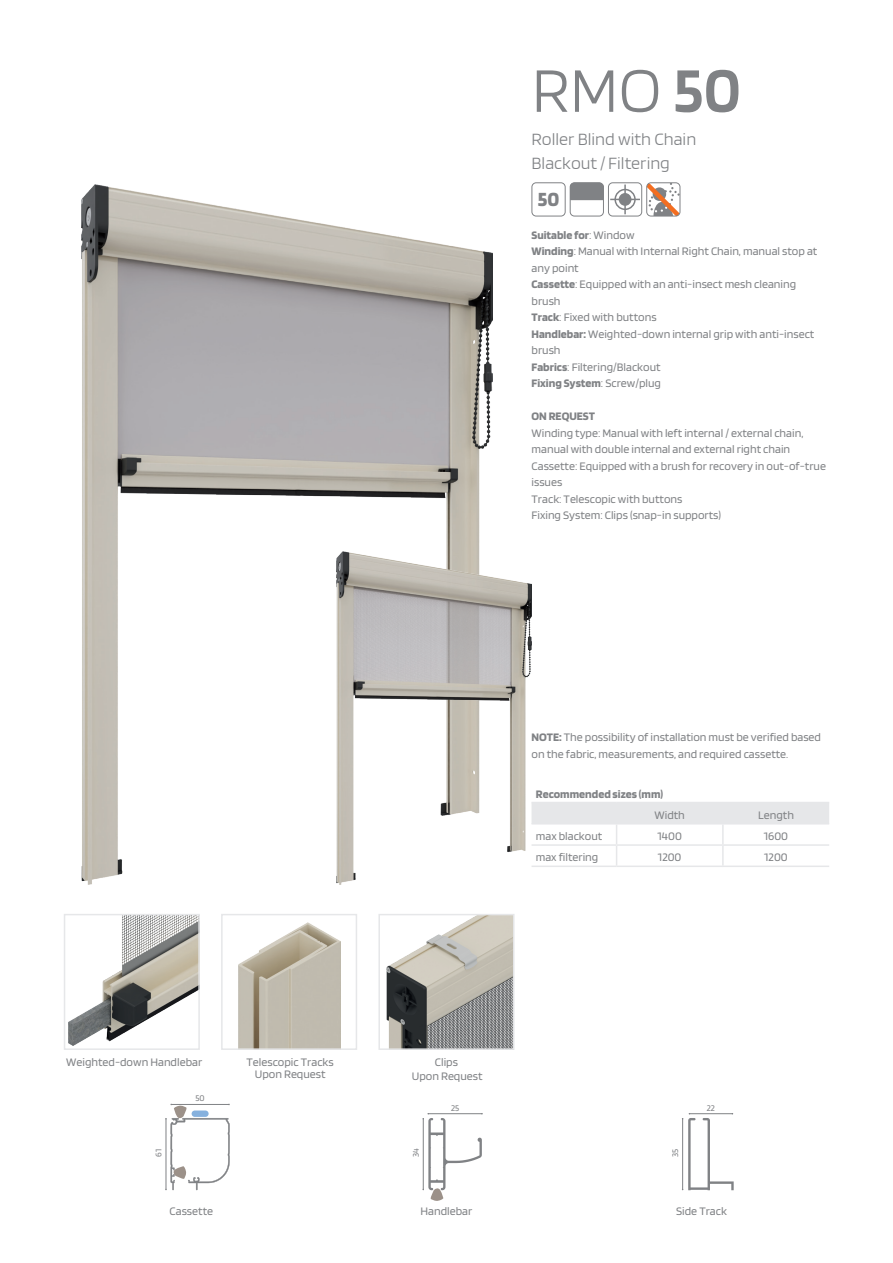
<style>
.page{position:relative;width:893px;height:1263px;background:#fff}
.page>*{position:absolute;margin:0;border:0;box-sizing:border-box;transform-origin:0 0}
.t1{font:300 66px "Blinker";color:#808285}
.t2{font:700 21px "Blinker";color:#808285}
.t3{font:300 18px/24px "Blinker";color:#808285}
.t4{font:12px/16.5px "Blinker";color:#808285}
.t5{font:700 12px "Blinker";color:#808285}
.t6{font:9px "Blinker";color:#808285}
.s1{font-weight:600}
.s2{font-weight:700}
</style>
<div class="page">
<svg style="left:531px;top:802px;width:298px;height:63px"></svg>
<hr style="left:531px;top:865px;width:86px;height:2px;background:#e6e7e9">
<hr style="left:617px;top:865px;width:106px;height:2px;background:#e6e7e9">
<hr style="left:723px;top:865px;width:106px;height:2px;background:#e6e7e9">
<div style="left:531px;top:182px;width:35px;height:34px;border:1px solid #808285;border-radius:4px"></div>
<hr style="left:570px;top:183px;width:33px;height:1px;background:#808285">
<hr style="left:570px;top:184px;width:33px;height:1px;background:#808285">
<hr style="left:570px;top:185px;width:33px;height:1px;background:#808285">
<hr style="left:570px;top:186px;width:33px;height:1px;background:#808285">
<hr style="left:570px;top:187px;width:33px;height:1px;background:#808285">
<hr style="left:570px;top:188px;width:33px;height:1px;background:#808285">
<hr style="left:570px;top:189px;width:33px;height:1px;background:#808285">
<hr style="left:570px;top:190px;width:33px;height:1px;background:#808285">
<hr style="left:570px;top:191px;width:33px;height:1px;background:#808285">
<hr style="left:570px;top:192px;width:33px;height:1px;background:#808285">
<hr style="left:570px;top:193px;width:33px;height:1px;background:#808285">
<hr style="left:570px;top:194px;width:33px;height:1px;background:#808285">
<hr style="left:570px;top:195px;width:33px;height:1px;background:#808285">
<hr style="left:570px;top:196px;width:33px;height:1px;background:#808285">
<hr style="left:570px;top:197px;width:33px;height:1px;background:#808285">
<hr style="left:570px;top:198px;width:33px;height:1px;background:#808285">
<hr style="left:570px;top:199px;width:33px;height:1px;background:#808285">
<div style="left:570px;top:182px;width:34px;height:34px;border:1px solid #808285;border-radius:4px"></div>
<div style="left:608px;top:182px;width:34px;height:34px;border:1px solid #808285;border-radius:4px"></div>
<hr style="left:610px;top:199px;width:30px;height:1px;background:#808285">
<div style="left:619px;top:193px;width:12px;height:13px;background:#808285;border-radius:50%"></div>
<div style="left:614px;top:189px;width:22px;height:21px;border:2px solid #808285;border-radius:50%"></div>
<hr style="left:624px;top:185px;width:2px;height:29px;background:#808285">
<svg style="left:647px;top:184px;width:33px;height:32px"></svg>
<div style="left:646px;top:182px;width:34px;height:34px;border:1px solid #808285;border-radius:4px"></div>
<img style="left:81px;top:184px;width:412px;height:700px">
<img style="left:336px;top:551px;width:195px;height:333px">
<svg style="left:422px;top:1113px;width:61px;height:88px"></svg>
<img style="left:68px;top:917px;width:129px;height:129px">
<div style="left:64px;top:914px;width:136px;height:136px;border:2px solid #e6e7e9"></div>
<img style="left:238px;top:922px;width:102px;height:125px">
<div style="left:221px;top:914px;width:136px;height:136px;border:2px solid #e6e7e9"></div>
<img style="left:387px;top:917px;width:124px;height:130px">
<div style="left:378px;top:914px;width:136px;height:136px;border:2px solid #e6e7e9"></div>
<svg style="left:682px;top:1113px;width:52px;height:77px"></svg>
<svg style="left:165px;top:1104px;width:65px;height:86px"></svg>
<p class="t1" style="left:531px;top:57px;width:211px">RMO <span class="s1">50</span></p>
<p class="t3" style="left:531px;top:127px;width:166px">Roller Blind with Chain<br>Blackout / Filtering</p>
<p class="t2" style="left:538px;top:188px;width:23px">50</p>
<p class="t4" style="left:531px;top:227px;width:287px"><span class="s2">Suitable for</span>: Window<br><span class="s2">Winding</span>: Manual with Internal Right Chain, manual stop at any point<br><span class="s2">Cassette</span>: Equipped with an anti-insect mesh cleaning brush<br><span class="s2">Track</span>: Fixed with buttons<br><span class="s2">Handlebar:</span> Weighted-down internal grip with anti-insect brush<br><span class="s2">Fabrics</span>: Filtering/Blackout<br><span class="s2">Fixing System</span>: Screw/plug</p>
<p class="t4" style="left:531px;top:408px;width:296px"><span class="s2">ON REQUEST<br></span>Winding type: Manual with left internal / external chain, manual with double internal and external right chain Cassette: Equipped with a brush for recovery in out-of-true issues<br>Track: Telescopic with buttons<br>Fixing System: Clips (snap-in supports)</p>
<p class="t4" style="left:531px;top:729px;width:291px"><span class="s2">NOTE:</span> The possibility of installation must be verified based on the fabric, measurements, and required cassette.</p>
<p class="t5" style="left:536px;top:787px;width:129px">Recommended sizes (mm)</p>
<p class="t4" style="left:654px;top:807px;width:32px">Width</p>
<p class="t4" style="left:758px;top:807px;width:37px">Length</p>
<p class="t4" style="left:536px;top:828px;width:68px">max blackout</p>
<p class="t4" style="left:658px;top:828px;width:26px">1400</p>
<p class="t4" style="left:764px;top:828px;width:26px">1600</p>
<p class="t4" style="left:536px;top:849px;width:64px">max filtering</p>
<p class="t4" style="left:658px;top:849px;width:25px">1200</p>
<p class="t4" style="left:764px;top:849px;width:25px">1200</p>
<p class="t4" style="left:66px;top:1054px;width:138px">Weighted-down Handlebar</p>
<p class="t4" style="left:247px;top:1056px;width:89px;line-height:12px;text-align:center">Telescopic Tracks<br>Upon Request</p>
<p class="t4" style="left:435px;top:1054px;width:25px">Clips</p>
<p class="t4" style="left:412px;top:1068px;width:72px">Upon Request</p>
<p class="t6" style="left:154px;top:1157px;width:9px;rotate:-90deg">61</p>
<p class="t6" style="left:195px;top:1094px;width:11px">50</p>
<p class="t6" style="left:411px;top:1157px;width:10px;rotate:-90deg">34</p>
<p class="t6" style="left:451px;top:1103px;width:10px">25</p>
<p class="t6" style="left:671px;top:1157px;width:10px;rotate:-90deg">35</p>
<p class="t6" style="left:707px;top:1103px;width:10px">22</p>
<p class="t4" style="left:170px;top:1202px;width:45px">Cassette</p>
<p class="t4" style="left:420px;top:1202px;width:53px">Handlebar</p>
<p class="t4" style="left:676px;top:1202px;width:52px">Side Track</p>
</div>
